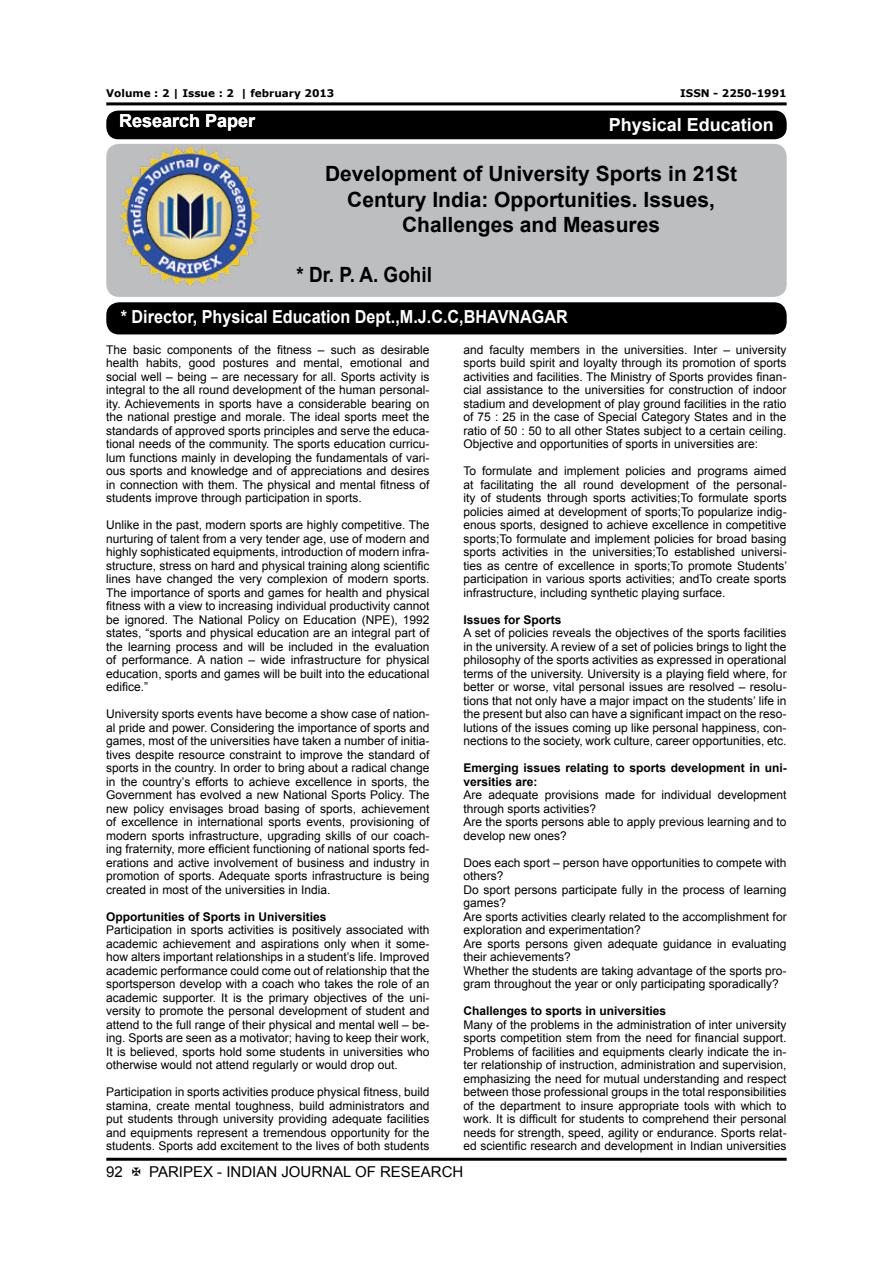
<style>
.page{position:relative;width:893px;height:1263px;background:#fff}
.page>*{position:absolute;margin:0;border:0;box-sizing:border-box;transform-origin:0 0}
.t1{font:700 21px/25.2px "Arial";color:#000;text-align:center}
.t2{font:700 21px "Arial";color:#000;scale:.9 1}
.t3{font:700 18px "Arial";color:#fff;scale:.9 1}
.t4{font:700 18px "Arial";color:#fff}
.t5{font:15px "Arial";color:#000}
.t6{font:12px/13.5px "Arial";color:#000;text-align:justify}
.t7{font:700 12px/13.5px "Arial";color:#000}
.t8{font:700 10.5px "Verdana";color:#000}
</style>
<div class="page">
<hr style="left:106px;top:102px;width:681px;height:3px;background:#000">
<hr style="left:106px;top:1158px;width:681px;height:3px;background:#000">
<div style="left:106px;top:144px;width:681px;height:153px;background:#bcbec0;border-radius:13px"></div>
<div style="left:106px;top:111px;width:681px;height:28px;background:#000;border-radius:12px"></div>
<img style="left:120px;top:146px;width:140px;height:140px">
<div style="left:106px;top:302px;width:681px;height:32px;background:#000;border-radius:13px"></div>
<p class="t8" style="left:106px;top:89px;width:230px">Volume : 2 | Issue : 2 | february 2013</p>
<p class="t8" style="left:680px;top:89px;width:108px">ISSN - 2250-1991</p>
<h2 class="t4" style="left:119px;top:114px;width:138px">Research Paper</h2>
<h2 class="t4" style="left:609px;top:118px;width:167px">Physical Education</h2>
<h1 class="t1" style="left:325px;top:163px;width:413px">Development of University Sports in 21St<br>Century India: Opportunities. Issues,<br>Challenges and Measures</h1>
<h1 class="t2" style="left:296px;top:267px;width:152px">* Dr. P. A. Gohil</h1>
<h2 class="t3" style="left:121px;top:310px;width:498px">* Director, Physical Education Dept.,M.J.C.C,BHAVNAGAR</h2>
<p class="t6" style="left:106px;top:343px;width:325px">The basic components of the fitness – such as desirable health habits, good postures and mental, emotional and social well – being – are necessary for all. Sports activity is integral to the all round development of the human personal&shy;ity. Achievements in sports have a considerable bearing on the national prestige and morale. The ideal sports meet the standards of approved sports principles and serve the educa&shy;tional needs of the community. The sports education curricu&shy;lum functions mainly in developing the fundamentals of vari&shy;ous sports and knowledge and of appreciations and desires in connection with them. The physical and mental fitness of students improve through participation in sports.</p>
<p class="t6" style="left:106px;top:518px;width:325px">Unlike in the past, modern sports are highly competitive. The nurturing of talent from a very tender age, use of modern and highly sophisticated equipments, introduction of modern infra&shy;structure, stress on hard and physical training along scientific lines have changed the very complexion of modern sports.<br>The importance of sports and games for health and physical fitness with a view to increasing individual productivity cannot be ignored. The National Policy on Education (NPE), 1992 states, “sports and physical education are an integral part of the learning process and will be included in the evaluation of performance. A nation – wide infrastructure for physical education, sports and games will be built into the educational edifice.”</p>
<p class="t6" style="left:106px;top:707px;width:325px">University sports events have become a show case of nation&shy;al pride and power. Considering the importance of sports and games, most of the universities have taken a number of initia&shy;tives despite resource constraint to improve the standard of sports in the country. In order to bring about a radical change in the country’s efforts to achieve excellence in sports, the Government has evolved a new National Sports Policy. The new policy envisages broad basing of sports, achievement of excellence in international sports events, provisioning of modern sports infrastructure, upgrading skills of our coach&shy;ing fraternity, more efficient functioning of national sports fed&shy;erations and active involvement of business and industry in promotion of sports. Adequate sports infrastructure is being created in most of the universities in India.</p>
<p class="t7" style="left:106px;top:911px;width:222px">Opportunities of Sports in Universities</p>
<p class="t6" style="left:106px;top:923px;width:325px">Participation in sports activities is positively associated with academic achievement and aspirations only when it some&shy;how alters important relationships in a student’s life. Improved academic performance could come out of relationship that the sportsperson develop with a coach who takes the role of an academic supporter. It is the primary objectives of the uni&shy;versity to promote the personal development of student and attend to the full range of their physical and mental well – be&shy;ing. Sports are seen as a motivator; having to keep their work, It is believed, sports hold some students in universities who otherwise would not attend regularly or would drop out.</p>
<p class="t6" style="left:106px;top:1085px;width:325px">Participation in sports activities produce physical fitness, build stamina, create mental toughness, build administrators and put students through university providing adequate facilities and equipments represent a tremendous opportunity for the students. Sports add excitement to the lives of both students</p>
<p class="t6" style="left:463px;top:343px;width:325px">and faculty members in the universities. Inter – university sports build spirit and loyalty through its promotion of sports activities and facilities. The Ministry of Sports provides finan&shy;cial assistance to the universities for construction of indoor stadium and development of play ground facilities in the ratio of 75 : 25 in the case of Special Category States and in the ratio of 50 : 50 to all other States subject to a certain ceiling.<br>Objective and opportunities of sports in universities are:</p>
<p class="t6" style="left:463px;top:464px;width:325px">To formulate and implement policies and programs aimed at facilitating the all round development of the personal&shy;ity of students through sports activities;To formulate sports policies aimed at development of sports;To popularize indig&shy;enous sports, designed to achieve excellence in competitive sports;To formulate and implement policies for broad basing sports activities in the universities;To established universi&shy;ties as centre of excellence in sports;To promote Students’ participation in various sports activities; andTo create sports infrastructure, including synthetic playing surface.</p>
<p class="t7" style="left:463px;top:614px;width:100px">Issues for Sports</p>
<p class="t6" style="left:463px;top:626px;width:325px">A set of policies reveals the objectives of the sports facilities in the university. A review of a set of policies brings to light the philosophy of the sports activities as expressed in operational terms of the university. University is a playing field where, for better or worse, vital personal issues are resolved – resolu&shy;tions that not only have a major impact on the students’ life in the present but also can have a significant impact on the reso&shy;lutions of the issues coming up like personal happiness, con&shy;nections to the society, work culture, career opportunities, etc.</p>
<p class="t7" style="left:463px;top:762px;width:325px">Emerging issues relating to sports development in uni&shy;versities are:</p>
<p class="t6" style="left:463px;top:788px;width:325px;text-align:left">Are adequate provisions made for individual development through sports activities?<br>Are the sports persons able to apply previous learning and to develop new ones?</p>
<p class="t6" style="left:463px;top:856px;width:325px;text-align:left">Does each sport – person have opportunities to compete with others?<br>Do sport persons participate fully in the process of learning games?<br>Are sports activities clearly related to the accomplishment for exploration and experimentation?<br>Are sports persons given adequate guidance in evaluating their achievements?<br>Whether the students are taking advantage of the sports pro&shy;gram throughout the year or only participating sporadically?</p>
<p class="t7" style="left:463px;top:1005px;width:204px">Challenges to sports in universities</p>
<p class="t6" style="left:463px;top:1018px;width:325px">Many of the problems in the administration of inter university sports competition stem from the need for financial support.<br>Problems of facilities and equipments clearly indicate the in&shy;ter relationship of instruction, administration and supervision, emphasizing the need for mutual understanding and respect between those professional groups in the total responsibilities of the department to insure appropriate tools with which to work. It is difficult for students to comprehend their personal needs for strength, speed, agility or endurance. Sports relat&shy;ed scientific research and development in Indian universities</p>
<p class="t5" style="left:106px;top:1163px;width:18px">92</p>
<p class="t5" style="left:149px;top:1163px;width:316px">PARIPEX - INDIAN JOURNAL OF RESEARCH</p>
</div>
